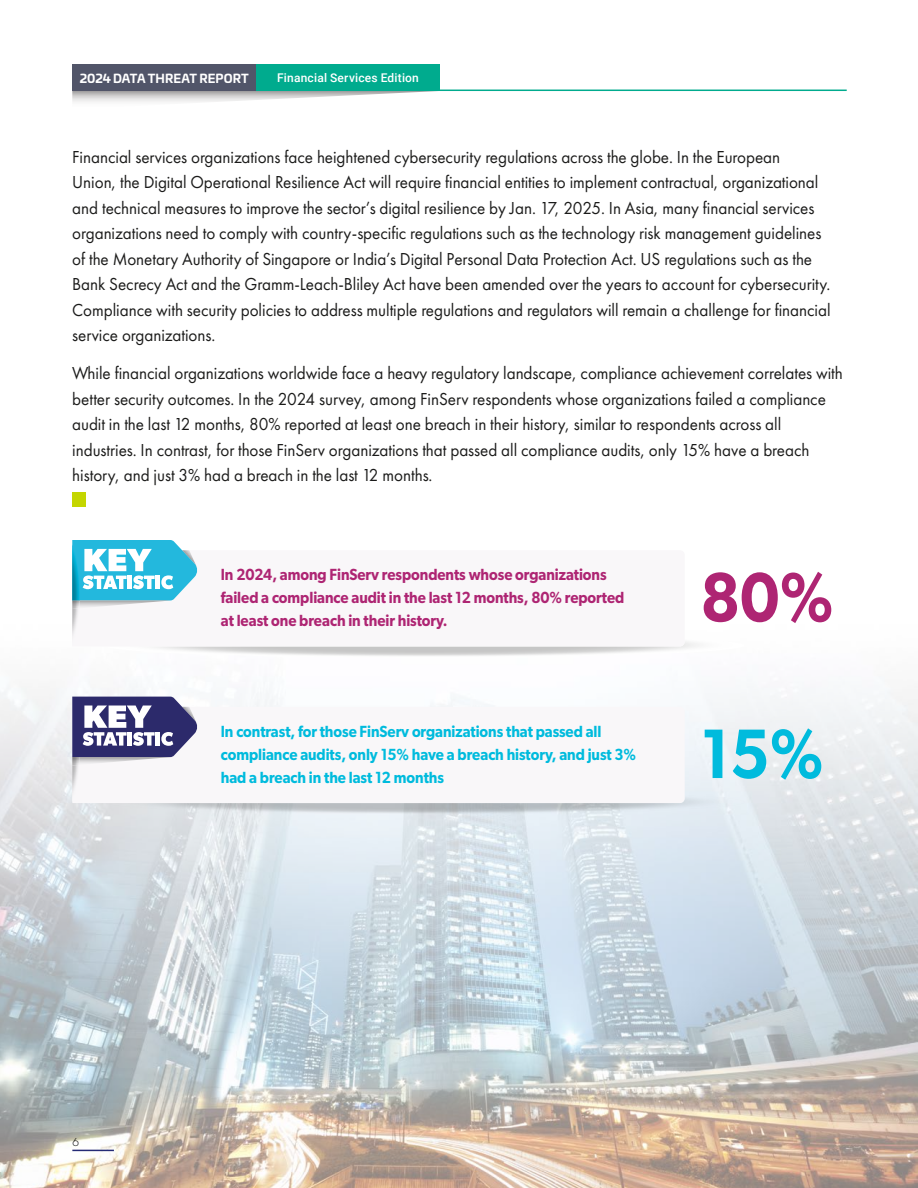
<style>
.page{position:relative;width:918px;height:1188px;background:#fff}
.page>*{position:absolute;margin:0;border:0;box-sizing:border-box;transform-origin:0 0}
.Body_Light-Black{font:600 70.2px "Gibson";color:#ae2573;scale:.9 1}
.Body_Light-Black-2{font:600 70.2px "Gibson";color:#0bd;scale:.9 1}
.Body_Light-Black-3{font:18px/25.5px "Futura Cyrillic";letter-spacing:-.005em;color:#1b1b1a;scale:.95 1}
.Body_Light-Black-4{font:600 16.2px/23px "Gibson";letter-spacing:-.005em;color:#0bd;scale:.9 1}
.Body_Light-Black-5{font:600 16.2px/23px "Gibson";letter-spacing:-.005em;color:#ae2573;scale:.9 1}
.t1{font:500 12px "Roboto";letter-spacing:.015em;color:#fff}
.t2{font:700 12px "Univia Pro";color:#fff}
.t3{font:300 12px "Futura PT";color:#000}
</style>
<div class="page">
<img style="left:0;top:686px;width:918px;height:502px">
<div style="left:72px;top:493px;width:14px;height:14px;background:#c4d600"></div>
<img style="left:72px;top:609px;width:7px;height:31px">
<svg style="left:72px;top:540px;width:126px;height:69px"></svg>
<img style="left:104px;top:795px;width:640px;height:19px">
<svg style="left:79px;top:707px;width:606px;height:96px"></svg>
<img style="left:72px;top:766px;width:7px;height:37px">
<svg style="left:72px;top:697px;width:126px;height:69px"></svg>
<hr style="left:346px;top:90px;width:501px;height:1px;background:#00ab8e">
<hr style="left:72px;top:1150px;width:42px;height:1px;background:#242a75">
<div style="left:72px;top:65px;width:184px;height:26px;background:#515569"></div>
<div style="left:256px;top:65px;width:184px;height:26px;background:#00ab8e"></div>
<p class="t2" style="left:80px;top:68px;width:170px">2024 DATA THREAT REPORT</p>
<p class="t1" style="left:277px;top:69px;width:143px">Financial Services Edition</p>
<p class="Body_Light-Black-3" style="left:72px;top:144px;width:800px">Financial services organizations face heightened cybersecurity regulations across the globe. In the European<br>Union, the Digital Operational Resilience Act will require financial entities to implement contractual, organizational and technical measures to improve the sector’s digital resilience by Jan. 17, 2025. In Asia, many financial services organizations need to comply with country-specific regulations such as the technology risk management guidelines of the Monetary Authority of Singapore or India’s Digital Personal Data Protection Act. US regulations such as the Bank Secrecy Act and the Gramm-Leach-Bliley Act have been amended over the years to account for cybersecurity.<br>Compliance with security policies to address multiple regulations and regulators will remain a challenge for financial service organizations.</p>
<p class="Body_Light-Black-3" style="left:72px;top:361px;width:813px">While financial organizations worldwide face a heavy regulatory landscape, compliance achievement correlates with better security outcomes. In the 2024 survey, among FinServ respondents whose organizations failed a compliance audit in the last 12 months, 80% reported at least one breach in their history, similar to respondents across all industries. In contrast, for those FinServ organizations that passed all compliance audits, only 15% have a breach history, and just 3% had a breach in the last 12 months.</p>
<p class="Body_Light-Black-5" style="left:221px;top:563px;width:450px">In 2024, among FinServ respondents whose organizations failed a compliance audit in the last 12 months, 80% reported at least one breach in their history.</p>
<p class="Body_Light-Black" style="left:701px;top:555px;width:150px">80%</p>
<p class="t3" style="left:72px;top:1135px;width:8px">6</p>
<p class="Body_Light-Black-4" style="left:221px;top:720px;width:463px">In contrast, for those FinServ organizations that passed all compliance audits, only 15% have a breach history, and just 3% had a breach in the last 12 months</p>
<p class="Body_Light-Black-2" style="left:701px;top:712px;width:139px">15%</p>
</div>
